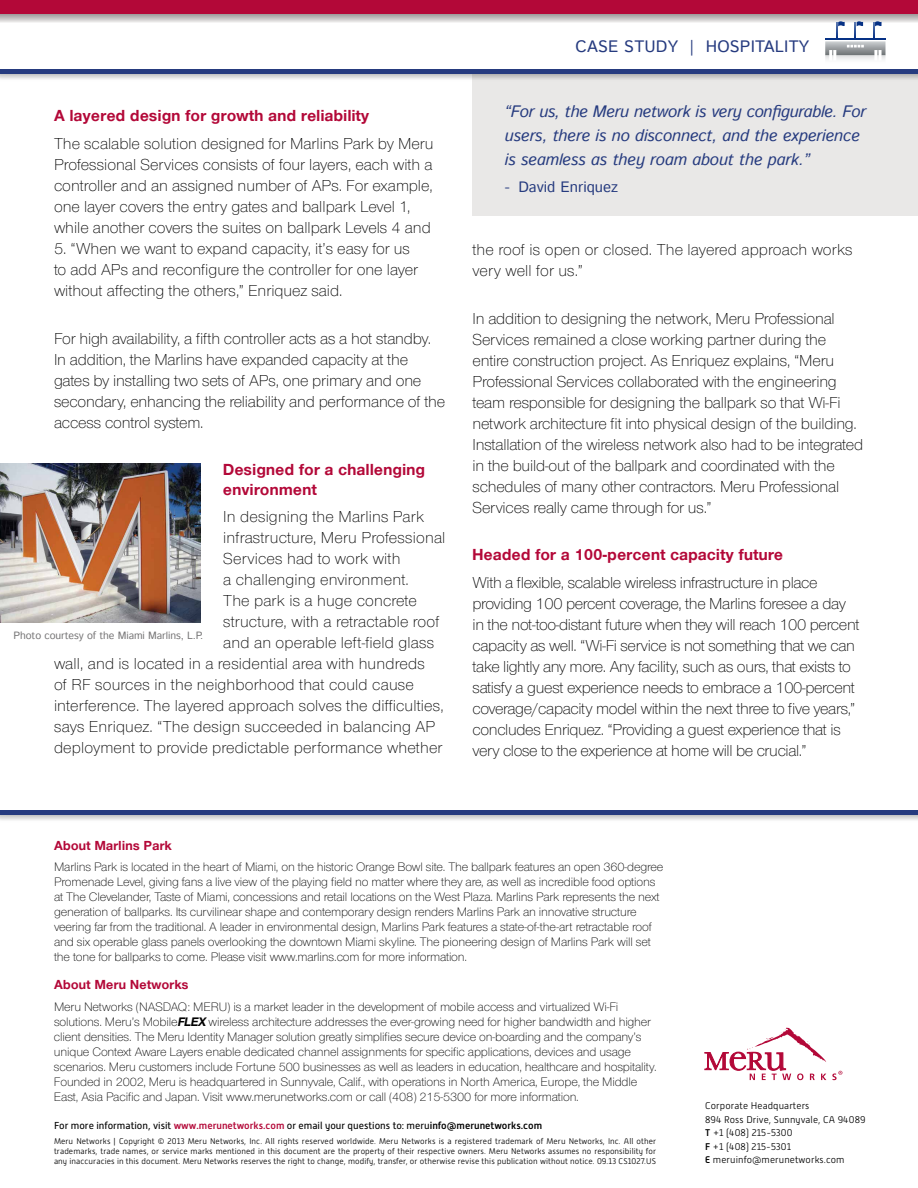
<style>
.page{position:relative;width:918px;height:1188px;background:#fff}
.page>*{position:absolute;margin:0;border:0;box-sizing:border-box;transform-origin:0 0}
.t1{font:300 16.5px/21px "Nimbus San Nov";letter-spacing:-.01em;color:#000}
.t2{font:300 16.5px/21px "Nimbus San Nov";letter-spacing:.01em;color:#000}
.t3{font:italic 16.5px/24px "Istok Web";letter-spacing:-.01em;color:#263b7f}
.t4{font:700 16.5px/19.8px "Nimbus San Nov D";letter-spacing:.03em;color:#b30838}
.t5{font:16.5px "Istok Web";letter-spacing:.01em;color:#263b7f}
.t6{font:15px "Istok Web";color:#263b7f}
.t7{font:700 13.5px "Nimbus San Nov D";letter-spacing:.03em;color:#b30838}
.t8{font:300 12.75px/15px "Nimbus San Nov";letter-spacing:-.01em;color:#000}
.t9{font:10.5px "Istok Web";letter-spacing:-.01em;color:#767576}
.t10{font:10.2px "Alwyn New";color:#000}
.t11{font:300 9.75px/13.5px "Alwyn New";letter-spacing:.01em;color:#000}
.t12{font:300 8.25px/9.8px "Alwyn New";letter-spacing:.01em;color:#000;text-align:justify}
.s1{font-family:"Nimbus San Nov D";font-weight:700;font-style:italic}
.s2{font-weight:500;color:#b30838}
.s3{font-weight:500}
</style>
<div class="page">
<img style="left:0;top:463px;width:201px;height:159px">
<div style="left:472px;top:73px;width:446px;height:143px;background:#e9e8e7"></div>
<div style="left:0;top:61px;width:918px;height:20px;background:#000;opacity:.75"></div>
<hr style="left:0;top:69px;width:918px;height:4px;background:#263b7f">
<div style="left:0;top:17px;width:918px;height:51px;background:#fff"></div>
<div style="left:0;top:802px;width:918px;height:21px;background:#000;opacity:.75"></div>
<hr style="left:0;top:810px;width:918px;height:4px;background:#263b7f">
<div style="left:0;top:758px;width:918px;height:52px;background:#fff"></div>
<svg style="left:0;top:14px;width:918px;height:8px;background:#c1bfbf"></svg>
<div style="left:0;top:0;width:918px;height:14px;background:#b30838"></div>
<svg style="left:705px;top:1028px;width:121px;height:52px"></svg>
<svg style="left:832px;top:1071px;width:10px;height:9px"></svg>
<svg style="left:825px;top:21px;width:61px;height:39px"></svg>
<p class="t4" style="left:54px;top:106px;width:317px">A layered design for growth and reliability</p>
<p class="t1" style="left:54px;top:133px;width:381px">The scalable solution designed for Marlins Park by Meru Professional Services consists of four layers, each with a controller and an assigned number of APs. For example, one layer covers the entry gates and ballpark Level 1, while another covers the suites on ballpark Levels 4 and</p>
<p class="t1" style="left:54px;top:238px;width:366px">5. “When we want to expand capacity, it’s easy for us to add APs and reconfigure the controller for one layer without affecting the others,” Enriquez said.</p>
<p class="t1" style="left:54px;top:328px;width:393px">For high availability, a fifth controller acts as a hot standby.<br>In addition, the Marlins have expanded capacity at the gates by installing two sets of APs, one primary and one secondary, enhancing the reliability and performance of the access control system.</p>
<p class="t4" style="left:223px;top:459px;width:203px">Designed for a challenging environment</p>
<p class="t2" style="left:223px;top:506px;width:202px">In designing the Marlins Park</p>
<p class="t2" style="left:223px;top:527px;width:224px">infrastructure, Meru Professional</p>
<p class="t2" style="left:223px;top:549px;width:179px">Services had to work with</p>
<p class="t2" style="left:223px;top:570px;width:187px">a challenging environment.</p>
<p class="t2" style="left:223px;top:591px;width:195px">The park is a huge concrete</p>
<p class="t2" style="left:223px;top:612px;width:218px">structure, with a retractable roof</p>
<p class="t2" style="left:223px;top:633px;width:212px">and an operable left-field glass</p>
<p class="t2" style="left:54px;top:654px;width:372px">wall, and is located in a residential area with hundreds</p>
<p class="t2" style="left:54px;top:675px;width:361px">of RF sources in the neighborhood that could cause</p>
<p class="t2" style="left:54px;top:696px;width:391px">interference. The layered approach solves the difficulties,</p>
<p class="t2" style="left:54px;top:717px;width:383px">says Enriquez. “The design succeeded in balancing AP</p>
<p class="t2" style="left:54px;top:738px;width:390px">deployment to provide predictable performance whether</p>
<p class="t9" style="left:14px;top:628px;width:191px">Photo courtesy of the Miami Marlins, L.P.</p>
<p class="t5" style="left:576px;top:35px;width:235px">CASE STUDY | HOSPITALITY</p>
<p class="t3" style="left:505px;top:99px;width:363px">“For us, the Meru network is very configurable. For users, there is no disconnect, and the experience is seamless as they roam about the park.”</p>
<p class="t6" style="left:505px;top:177px;width:115px">- David Enriquez</p>
<p class="t2" style="left:473px;top:240px;width:382px">the roof is open or closed. The layered approach works very well for us.”</p>
<p class="t1" style="left:473px;top:309px;width:392px">In addition to designing the network, Meru Professional Services remained a close working partner during the entire construction project. As Enriquez explains, “Meru Professional Services collaborated with the engineering team responsible for designing the ballpark so that Wi-Fi network architecture fit into physical design of the building.<br>Installation of the wireless network also had to be integrated in the build-out of the ballpark and coordinated with the schedules of many other contractors. Meru Professional Services really came through for us.”</p>
<p class="t4" style="left:473px;top:545px;width:312px">Headed for a 100-percent capacity future</p>
<p class="t1" style="left:473px;top:572px;width:389px">With a flexible, scalable wireless infrastructure in place providing 100 percent coverage, the Marlins foresee a day in the not-too-distant future when they will reach 100 percent capacity as well. “Wi-Fi service is not something that we can take lightly any more. Any facility, such as ours, that exists to satisfy a guest experience needs to embrace a 100-percent coverage/capacity model within the next three to five years,” concludes Enriquez. “Providing a guest experience that is very close to the experience at home will be crucial.”</p>
<p class="t7" style="left:54px;top:837px;width:119px">About Marlins Park</p>
<p class="t8" style="left:54px;top:860px;width:611px">Marlins Park is located in the heart of Miami, on the historic Orange Bowl site. The ballpark features an open 360-degree Promenade Level, giving fans a live view of the playing field no matter where they are, as well as incredible food options at The Clevelander, Taste of Miami, concessions and retail locations on the West Plaza. Marlins Park represents the next generation of ballparks. Its curvilinear shape and contemporary design renders Marlins Park an innovative structure veering far from the traditional. A leader in environmental design, Marlins Park features a state-of-the-art retractable roof and six operable glass panels overlooking the downtown Miami skyline. The pioneering design of Marlins Park will set the tone for ballparks to come. Please visit www.marlins.com for more information.</p>
<p class="t7" style="left:54px;top:977px;width:136px">About Meru Networks</p>
<p class="t8" style="left:54px;top:999px;width:604px">Meru Networks (NASDAQ: MERU) is a market leader in the development of mobile access and virtualized Wi-Fi solutions. Meru’s Mobile<span class="s1">FLEX</span> wireless architecture addresses the ever-growing need for higher bandwidth and higher client densities. The Meru Identity Manager solution greatly simplifies secure device on-boarding and the company’s unique Context Aware Layers enable dedicated channel assignments for specific applications, devices and usage scenarios. Meru customers include Fortune 500 businesses as well as leaders in education, healthcare and hospitality.<br>Founded in 2002, Meru is headquartered in Sunnyvale, Calif., with operations in North America, Europe, the Middle East, Asia Pacific and Japan. Visit www.merunetworks.com or call (408) 215-5300 for more information.</p>
<p class="t10" style="left:54px;top:1120px;width:490px">For more information, visit <span class="s2">www.merunetworks.com</span> or email your questions to: meru<span class="s3">info@merunetworks.com</span></p>
<p class="t12" style="left:54px;top:1137px;width:604px">Meru Networks | Copyright © 2013 Meru Networks, Inc. All rights reserved worldwide. Meru Networks is a registered trademark of Meru Networks, Inc. All other trademarks, trade names, or service marks mentioned in this document are the property of their respective owners. Meru Networks assumes no responsibility for any inaccuracies in this document. Meru Networks reserves the right to change, modify, transfer, or otherwise revise this publication without notice. 09.13 CS1027.US</p>
<p class="t11" style="left:705px;top:1099px;width:162px">Corporate Headquarters<br>894 Ross Drive, Sunnyvale, CA 94089<br><span class="s3">T</span> +1 (408) 215-5300<br><span class="s3">F</span> +1 (408) 215-5301<br><span class="s3">E</span> meruinfo@merunetworks.com</p>
</div>
